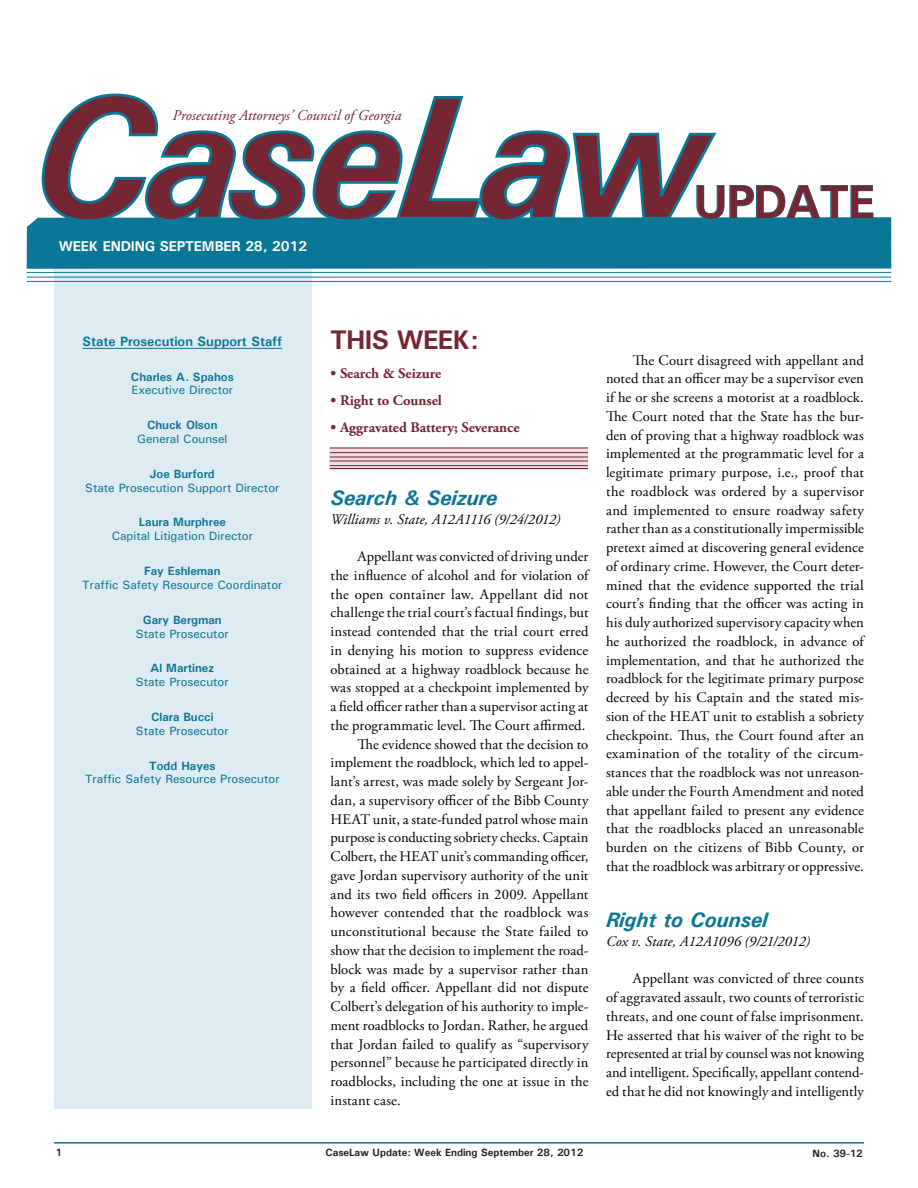
<style>
.page{position:relative;width:918px;height:1188px;background:#fff}
.page>*{position:absolute;margin:0;border:0;box-sizing:border-box;transform-origin:0 0}
.t1{font:700 47.1px "Univers";letter-spacing:-.025em;color:#752633}
.t2{font:700 27px "Univers";letter-spacing:-.025em;color:#752633}
.t3{font:italic 700 21px "Univers";color:#0b7797}
.t4{font:italic 15px "Adobe Garamond Pro";color:#752633}
.t5{font:14.7px/18.8px "Adobe Garamond Pro";letter-spacing:.01em;color:#000;text-align:justify}
.t6{font:italic 14.7px "Adobe Garamond Pro";letter-spacing:.005em;color:#000}
.t7{font:700 14.7px "Adobe Garamond Pro";color:#752633}
.t8{font:700 14.25px "Univers";letter-spacing:-.01em;color:#fff}
.t9{font:700 13.5px "Univers";color:#0b7797}
.t10{font:500 12px "Univers";color:#0b7797}
.t11{font:700 12px "Univers";color:#0b7797}
.t12{font:700 10.5px "Univers";color:#231f20}
</style>
<div class="page">
<hr style="left:54px;top:1142px;width:810px;height:2px;background:#0b7797">
<div style="left:54px;top:228px;width:258px;height:880px;background:#dfebf2"></div>
<hr style="left:83px;top:348px;width:199px;height:1px;background:#0b7797">
<div style="left:27px;top:217px;width:864px;height:52px;background:#0b7797"></div>
<hr style="left:27px;top:272px;width:864px;height:1px;background:#0b7797">
<hr style="left:27px;top:277px;width:864px;height:1px;background:#0b7797">
<svg style="left:330px;top:449px;width:258px;height:21px;background:#e0ced1"></svg>
<hr style="left:330px;top:448px;width:258px;height:1px;background:#752633">
<hr style="left:330px;top:461px;width:258px;height:1px;background:#752633">
<hr style="left:330px;top:465px;width:258px;height:1px;background:#752633">
<hr style="left:330px;top:468px;width:258px;height:1px;background:#752633">
<hr style="left:330px;top:452px;width:258px;height:1px;background:#752633">
<hr style="left:330px;top:457px;width:258px;height:1px;background:#752633">
<svg style="left:719px;top:185px;width:155px;height:35px"></svg>
<hr style="left:27px;top:281px;width:864px;height:1px;background:#0b7797">
<svg style="left:40px;top:93px;width:679px;height:130px"></svg>
<p class="t4" style="left:172px;top:107px;width:230px">Prosecuting Attorneys’ Council of Georgia</p>
<p class="t8" style="left:59px;top:237px;width:250px">WEEK ENDING SEPTEMBER 28, 2012</p>
<h1 class="t1" style="left:694px;top:172px;width:182px">UPDATE</h1>
<p class="t9" style="left:83px;top:332px;width:201px">State Prosecution Support Staff</p>
<p class="t11" style="left:131px;top:369px;width:104px">Charles A. Spahos</p>
<p class="t10" style="left:132px;top:383px;width:103px">Executive Director</p>
<p class="t11" style="left:147px;top:417px;width:72px">Chuck Olson</p>
<p class="t10" style="left:137px;top:431px;width:92px">General Counsel</p>
<p class="t11" style="left:150px;top:466px;width:66px">Joe Burford</p>
<p class="t10" style="left:85px;top:480px;width:196px">State Prosecution Support Director</p>
<p class="t11" style="left:139px;top:515px;width:89px">Laura Murphree</p>
<p class="t10" style="left:112px;top:528px;width:143px">Capital Litigation Director</p>
<p class="t11" style="left:144px;top:563px;width:78px">Fay Eshleman</p>
<p class="t10" style="left:82px;top:577px;width:202px">Traffic Safety Resource Coordinator</p>
<p class="t11" style="left:143px;top:612px;width:80px">Gary Bergman</p>
<p class="t10" style="left:136px;top:626px;width:94px">State Prosecutor</p>
<p class="t11" style="left:151px;top:661px;width:65px">Al Martinez</p>
<p class="t10" style="left:136px;top:674px;width:94px">State Prosecutor</p>
<p class="t11" style="left:151px;top:709px;width:64px">Clara Bucci</p>
<p class="t10" style="left:136px;top:723px;width:94px">State Prosecutor</p>
<p class="t11" style="left:149px;top:758px;width:68px">Todd Hayes</p>
<p class="t10" style="left:85px;top:772px;width:196px">Traffic Safety Resource Prosecutor</p>
<h2 class="t2" style="left:330px;top:322px;width:150px">THIS WEEK:</h2>
<p class="t7" style="left:330px;top:365px;width:112px">• Search &amp; Seizure</p>
<p class="t7" style="left:330px;top:392px;width:113px">• Right to Counsel</p>
<p class="t7" style="left:330px;top:419px;width:191px">• Aggravated Battery; Severance</p>
<h3 class="t3" style="left:330px;top:484px;width:168px">Search &amp; Seizure</h3>
<p class="t6" style="left:330px;top:510px;width:232px">Williams v. State, A12A1116 (9/24/2012)</p>
<p class="t5" style="left:357px;top:548px;width:233px">Appellant was convicted of driving under</p>
<p class="t5" style="left:330px;top:566px;width:260px">the influence of alcohol and for violation of</p>
<p class="t5" style="left:330px;top:585px;width:259px">the open container law. Appellant did not</p>
<p class="t5" style="left:330px;top:604px;width:260px">challenge the trial court’s factual findings, but</p>
<p class="t5" style="left:330px;top:623px;width:259px">instead contended that the trial court erred</p>
<p class="t5" style="left:330px;top:641px;width:259px">in denying his motion to suppress evidence</p>
<p class="t5" style="left:330px;top:660px;width:259px">obtained at a highway roadblock because he</p>
<p class="t5" style="left:330px;top:679px;width:259px">was stopped at a checkpoint implemented by</p>
<p class="t5" style="left:330px;top:698px;width:259px">a field officer rather than a supervisor acting at</p>
<p class="t5" style="left:330px;top:716px;width:257px">the programmatic level. The Court affirmed.</p>
<p class="t5" style="left:357px;top:735px;width:232px">The evidence showed that the decision to</p>
<p class="t5" style="left:330px;top:754px;width:259px">implement the roadblock, which led to appel-</p>
<p class="t5" style="left:330px;top:773px;width:259px">lant’s arrest, was made solely by Sergeant Jor-</p>
<p class="t5" style="left:330px;top:791px;width:259px">dan, a supervisory officer of the Bibb County</p>
<p class="t5" style="left:330px;top:810px;width:259px">HEAT unit, a state-funded patrol whose main</p>
<p class="t5" style="left:330px;top:829px;width:259px">purpose is conducting sobriety checks. Captain</p>
<p class="t5" style="left:330px;top:848px;width:259px">Colbert, the HEAT unit’s commanding officer,</p>
<p class="t5" style="left:330px;top:866px;width:259px">gave Jordan supervisory authority of the unit</p>
<p class="t5" style="left:330px;top:885px;width:259px">and its two field officers in 2009. Appellant</p>
<p class="t5" style="left:330px;top:904px;width:259px">however contended that the roadblock was</p>
<p class="t5" style="left:330px;top:923px;width:259px">unconstitutional because the State failed to</p>
<p class="t5" style="left:330px;top:941px;width:259px">show that the decision to implement the road-</p>
<p class="t5" style="left:330px;top:960px;width:259px">block was made by a supervisor rather than</p>
<p class="t5" style="left:330px;top:979px;width:259px">by a field officer. Appellant did not dispute</p>
<p class="t5" style="left:330px;top:998px;width:259px">Colbert’s delegation of his authority to imple-</p>
<p class="t5" style="left:330px;top:1016px;width:259px">ment roadblocks to Jordan. Rather, he argued</p>
<p class="t5" style="left:330px;top:1035px;width:259px">that Jordan failed to qualify as “supervisory</p>
<p class="t5" style="left:330px;top:1054px;width:259px">personnel” because he participated directly in</p>
<p class="t5" style="left:330px;top:1073px;width:260px">roadblocks, including the one at issue in the</p>
<p class="t5" style="left:330px;top:1091px;width:72px">instant case.</p>
<p class="t5" style="left:606px;top:351px;width:260px;text-indent:27px">The Court disagreed with appellant and noted that an officer may be a supervisor even if he or she screens a motorist at a roadblock.<br>The Court noted that the State has the bur&shy;den of proving that a highway roadblock was implemented at the programmatic level for a legitimate primary purpose, i.e., proof that the roadblock was ordered by a supervisor and implemented to ensure roadway safety rather than as a constitutionally impermissible pretext aimed at discovering general evidence of ordinary crime. However, the Court deter&shy;mined that the evidence supported the trial court’s finding that the officer was acting in his duly authorized supervisory capacity when he authorized the roadblock, in advance of implementation, and that he authorized the roadblock for the legitimate primary purpose decreed by his Captain and the stated mis&shy;sion of the HEAT unit to establish a sobriety checkpoint. Thus, the Court found after an examination of the totality of the circum&shy;stances that the roadblock was not unreason&shy;able under the Fourth Amendment and noted that appellant failed to present any evidence that the roadblocks placed an unreasonable burden on the citizens of Bibb County, or that the roadblock was arbitrary or oppressive.</p>
<h3 class="t3" style="left:606px;top:907px;width:163px">Right to Counsel</h3>
<p class="t6" style="left:606px;top:932px;width:206px">Cox v. State, A12A1096 (9/21/2012)</p>
<p class="t5" style="left:606px;top:970px;width:259px;text-indent:27px">Appellant was convicted of three counts of aggravated assault, two counts of terroristic threats, and one count of false imprisonment.<br>He asserted that his waiver of the right to be represented at trial by counsel was not knowing and intelligent. Specifically, appellant contend&shy;ed that he did not knowingly and intelligently</p>
<p class="t12" style="left:56px;top:1146px;width:8px">1</p>
<p class="t12" style="left:326px;top:1146px;width:259px">CaseLaw Update: Week Ending September 28, 2012</p>
<p class="t12" style="left:813px;top:1147px;width:52px">No. 39-12</p>
</div>
